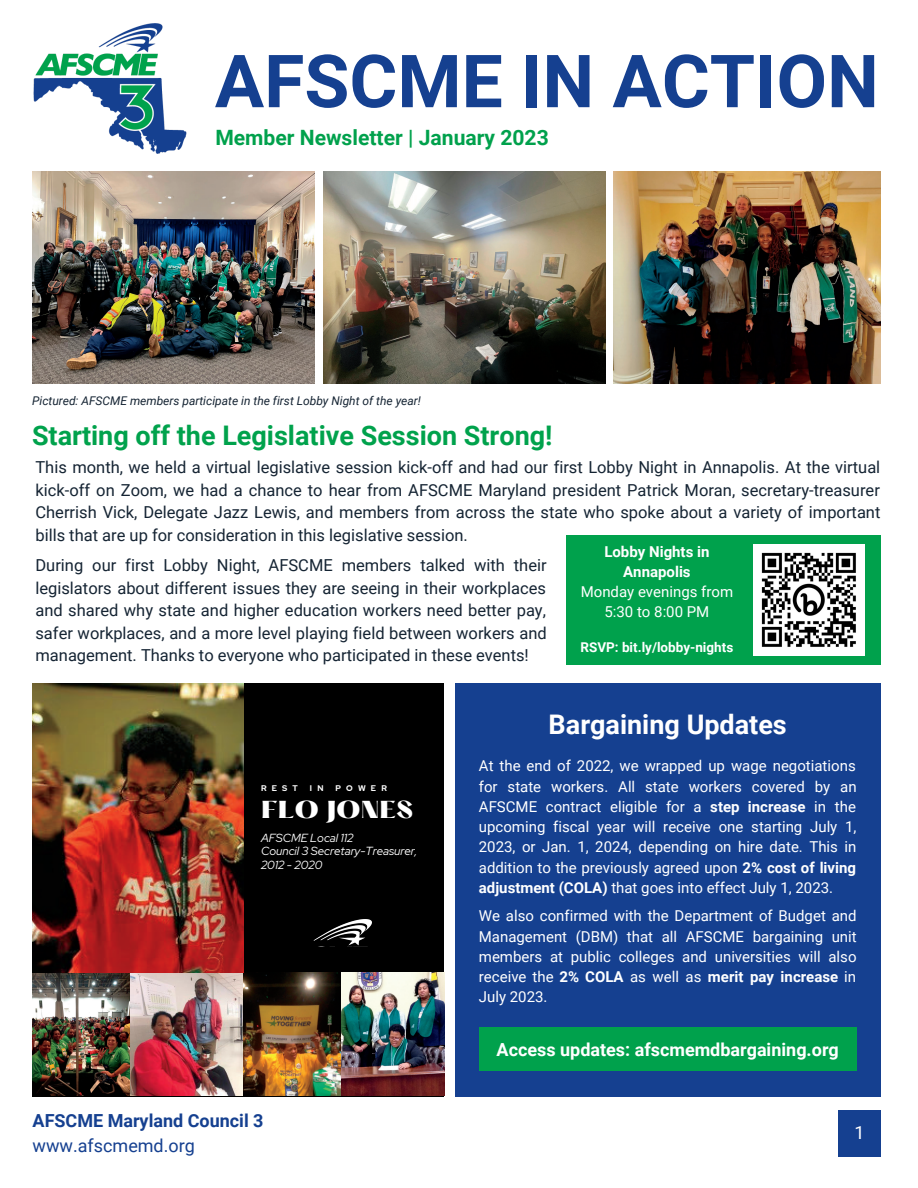
<style>
.page{position:relative;width:918px;height:1188px;background:#fff}
.page>*{position:absolute;margin:0;border:0;box-sizing:border-box;transform-origin:0 0}
.t1{font:700 73.35px "Roboto";color:#154090}
.t2{font:700 27px "Roboto";color:#00a24c}
.t3{font:700 27px "Roboto";color:#fff}
.t4{font:900 21.45px "Hatton";color:#fff}
.t5{font:700 21.15px "Roboto";color:#00a14c}
.t6{font:700 18px "Roboto";color:#fff}
.t7{font:700 18px "Roboto";color:#154090}
.t8{font:18px "Roboto";color:#154090}
.t9{font:18px "Roboto";color:#fff}
.t10{font:16.5px/22.5px "Roboto";color:#152433;text-align:justify}
.t11{font:15px/20.2px "Roboto";color:#fff;text-align:justify}
.t12{font:700 15px/20.2px "Roboto";color:#fff;text-align:center}
.t13{font:700 13.5px "Roboto";color:#fff}
.t14{font:italic 12px "Roboto";color:#152433}
.t15{font:italic 11.7px/13.8px "Red Hat Display";color:#fff}
.t16{font:700 8.25px "Red Hat Display";letter-spacing:.635em;color:#fff}
.s1{font-weight:700}
</style>
<div class="page">
<img style="left:33px;top:23px;width:154px;height:131px">
<div style="left:838px;top:1111px;width:43px;height:46px;background:#154090"></div>
<div style="left:455px;top:683px;width:426px;height:413px;background:#154090"></div>
<div style="left:479px;top:1028px;width:378px;height:43px;background:#00a14c"></div>
<div style="left:32px;top:683px;width:412px;height:413px;background:#000"></div>
<img style="left:32px;top:972px;width:412px;height:124px">
<img style="left:32px;top:683px;width:211px;height:289px">
<img style="left:313px;top:919px;width:58px;height:28px">
<img style="left:33px;top:171px;width:282px;height:213px">
<img style="left:323px;top:171px;width:282px;height:213px">
<img style="left:614px;top:171px;width:266px;height:213px">
<div style="left:567px;top:535px;width:314px;height:129px;background:#00a14c"></div>
<img style="left:754px;top:545px;width:110px;height:110px">
<h1 class="t1" style="left:215px;top:39px;width:666px">AFSCME IN ACTION</h1>
<p class="t5" style="left:215px;top:125px;width:335px">Member Newsletter | January 2023</p>
<p class="t14" style="left:32px;top:394px;width:390px">Pictured: AFSCME members participate in the first Lobby Night of the year!</p>
<h2 class="t2" style="left:32px;top:420px;width:522px">Starting off the Legislative Session Strong!</h2>
<p class="t10" style="left:35px;top:456px;width:846px">This month, we held a virtual legislative session kick-off and had our first Lobby Night in Annapolis. At the virtual kick-off on Zoom, we had a chance to hear from AFSCME Maryland president Patrick Moran, secretary-treasurer Cherrish Vick, Delegate Jazz Lewis, and members from across the state who spoke about a variety of important bills that are up for consideration in this legislative session.</p>
<p class="t12" style="left:604px;top:541px;width:107px">Lobby Nights in<br>Annapolis</p>
<p class="t11" style="left:581px;top:582px;width:154px;text-align:center">Monday evenings from<br>5:30 to 8:00 PM</p>
<p class="t13" style="left:580px;top:640px;width:154px">RSVP: bit.ly/lobby-nights</p>
<p class="t10" style="left:35px;top:554px;width:513px">During our first Lobby Night, AFSCME members talked with their legislators about different issues they are seeing in their workplaces and shared why state and higher education workers need better pay, safer workplaces, and a more level playing field between workers and management. Thanks to everyone who participated in these events!</p>
<p class="t16" style="left:261px;top:782px;width:38px">REST</p>
<p class="t16" style="left:310px;top:782px;width:15px">I N</p>
<p class="t16" style="left:335px;top:782px;width:53px">POWER</p>
<h3 class="t4" style="left:261px;top:799px;width:154px">FLO JONES</h3>
<p class="t15" style="left:261px;top:831px;width:158px">AFSCME Local 112<br>Council 3 Secretary-Treasurer,<br>2012 - 2020</p>
<p class="t7" style="left:33px;top:1110px;width:232px">AFSCME Maryland Council 3</p>
<p class="t8" style="left:33px;top:1135px;width:164px">www.afscmemd.org</p>
<h2 class="t3" style="left:549px;top:709px;width:240px">Bargaining Updates</h2>
<p class="t11" style="left:479px;top:756px;width:379px">At the end of 2022, we wrapped up wage negotiations for state workers. All state workers covered by an AFSCME contract eligible for a <span class="s1">step increase</span> in the upcoming fiscal year will receive one starting July 1, 2023, or Jan. 1, 2024, depending on hire date. This in addition to the previously agreed upon <span class="s1">2% cost of living adjustment (COLA)</span> that goes into effect July 1, 2023.</p>
<p class="t11" style="left:479px;top:906px;width:379px">We also confirmed with the Department of Budget and Management (DBM) that all AFSCME bargaining unit members at public colleges and universities will also receive the <span class="s1">2% COLA</span> as well as <span class="s1">merit pay increase</span> in July 2023.</p>
<p class="t6" style="left:497px;top:1039px;width:344px">Access updates: afscmemdbargaining.org</p>
<p class="t9" style="left:854px;top:1122px;width:12px">1</p>
</div>
